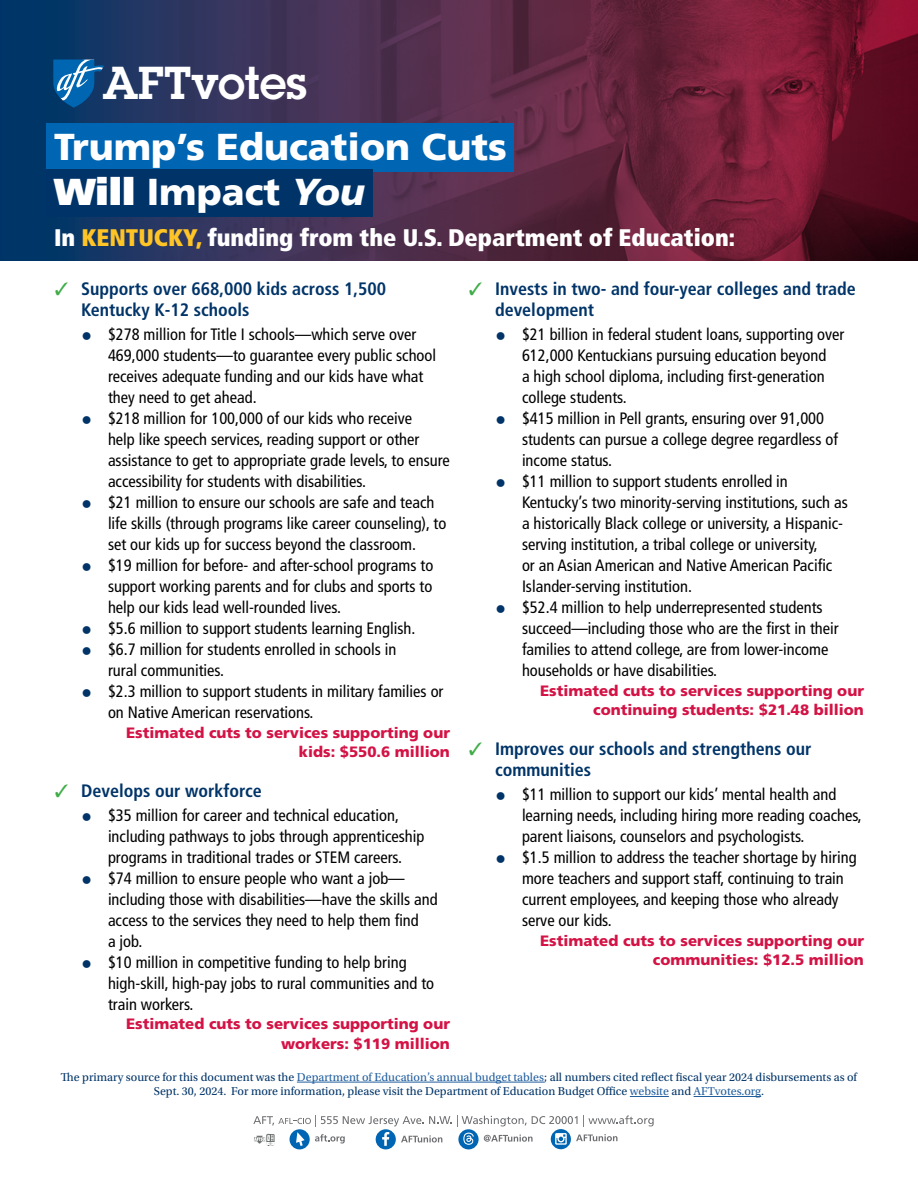
<style>
.page{position:relative;width:918px;height:1188px;background:#fff}
.page>*{position:absolute;margin:0;border:0;box-sizing:border-box;transform-origin:0 0}
.t1{font:600 45.15px "Lubalin Graph Std";color:#fff}
.t2{font:900 37.5px/45px "Frutiger LT Std";color:#fff}
.t3{font:900 condensed 24px "Frutiger LT Std";color:#fff}
.t4{font:700 condensed 18px/21.6px "Frutiger LT Std";color:#003468}
.t5{font:condensed 16.5px "Frutiger LT Std";color:#000}
.t6{font:900 15px/19.5px "Frutiger LT Std";color:#d31245;text-align:right}
.t7{font:12px/14.4px "Utopia Std";color:#003468;text-align:center}
.s1{font-style:inherit}
.s2{font-style:italic}
.s3{color:#ffc425}
.s4{color:#003468}
.s5{color:#215e9e}
</style>
<div class="page">
<hr style="left:297px;top:1082px;width:247px;height:1px;background:#215e9e">
<hr style="left:630px;top:1096px;width:39px;height:1px;background:#215e9e">
<hr style="left:694px;top:1096px;width:67px;height:1px;background:#215e9e">
<img style="left:0;top:0;width:918px;height:261px">
<svg style="left:53px;top:60px;width:51px;height:48px;background:#276ca4"></svg>
<div style="left:46px;top:124px;width:468px;height:48px;background:#0066b3"></div>
<div style="left:46px;top:169px;width:327px;height:48px;background:#003468"></div>
<div style="left:458px;top:1129px;width:21px;height:20px;background:#0066b3;border-radius:50%"></div>
<div style="left:551px;top:1129px;width:20px;height:20px;background:#0066b3;border-radius:50%"></div>
<div style="left:376px;top:1129px;width:20px;height:20px;background:#0066b3;border-radius:50%"></div>
<div style="left:290px;top:1129px;width:20px;height:20px;background:#0066b3;border-radius:50%"></div>
<svg style="left:253px;top:1115px;width:401px;height:31px"></svg>
<h1 class="t1" style="left:103px;top:53px;width:206px">AFTvotes</h1>
<h2 class="t2" style="left:104px;top:124px;width:404px;text-indent:-50px">Trump’s Education Cuts ll Impact You</h2>
<h2 class="t2" style="left:54px;top:169px;width:313px"><span class="s1">Will</span> Impact <span class="s2">You</span></h2>
<h3 class="t3" style="left:54px;top:223px;width:683px">In <span class="s3">KENTUCKY,</span> funding from the U.S. Department of Education:</h3>
<p class="t4" style="left:81px;top:278px;width:307px">Supports over 668,000 kids across 1,500<br>Kentucky K-12 schools</p>
<p class="t5" style="left:81px;top:325px;width:337px"><span class="s4">⚫</span> $278 million for Title I schools—which serve over</p>
<p class="t5" style="left:108px;top:346px;width:330px">469,000 students—to guarantee every public school</p>
<p class="t5" style="left:108px;top:367px;width:317px">receives adequate funding and our kids have what</p>
<p class="t5" style="left:108px;top:388px;width:150px">they need to get ahead.</p>
<p class="t5" style="left:81px;top:409px;width:333px"><span class="s4">⚫</span> $218 million for 100,000 of our kids who receive</p>
<p class="t5" style="left:108px;top:430px;width:313px">help like speech services, reading support or other</p>
<p class="t5" style="left:108px;top:451px;width:343px">assistance to get to appropriate grade levels, to ensure</p>
<p class="t5" style="left:108px;top:472px;width:260px">accessibility for students with disabilities.</p>
<p class="t5" style="left:81px;top:493px;width:355px"><span class="s4">⚫</span> $21 million to ensure our schools are safe and teach</p>
<p class="t5" style="left:108px;top:514px;width:340px">life skills (through programs like career counseling), to</p>
<p class="t5" style="left:108px;top:535px;width:310px">set our kids up for success beyond the classroom.</p>
<p class="t5" style="left:81px;top:556px;width:354px"><span class="s4">⚫</span> $19 million for before- and after-school programs to</p>
<p class="t5" style="left:108px;top:577px;width:326px">support working parents and for clubs and sports to</p>
<p class="t5" style="left:108px;top:598px;width:234px">help our kids lead well-rounded lives.</p>
<p class="t5" style="left:81px;top:619px;width:336px"><span class="s4">⚫</span> $5.6 million to support students learning English.</p>
<p class="t5" style="left:81px;top:640px;width:317px"><span class="s4">⚫</span> $6.7 million for students enrolled in schools in</p>
<p class="t5" style="left:108px;top:661px;width:118px">rural communities.</p>
<p class="t5" style="left:81px;top:682px;width:364px"><span class="s4">⚫</span> $2.3 million to support students in military families or</p>
<p class="t5" style="left:108px;top:703px;width:207px">on Native American reservations.</p>
<p class="t6" style="left:126px;top:723px;width:325px">Estimated cuts to services supporting our kids: $550.6 million</p>
<p class="t4" style="left:81px;top:780px;width:182px">Develops our workforce</p>
<p class="t5" style="left:81px;top:805px;width:320px"><span class="s4">⚫</span> $35 million for career and technical education,</p>
<p class="t5" style="left:108px;top:826px;width:318px">including pathways to jobs through apprenticeship</p>
<p class="t5" style="left:108px;top:847px;width:296px">programs in traditional trades or STEM careers.</p>
<p class="t5" style="left:81px;top:868px;width:325px"><span class="s4">⚫</span> $74 million to ensure people who want a job—</p>
<p class="t5" style="left:108px;top:889px;width:331px">including those with disabilities—have the skills and</p>
<p class="t5" style="left:108px;top:910px;width:312px">access to the services they need to help them find</p>
<p class="t5" style="left:108px;top:931px;width:36px">a job.</p>
<p class="t5" style="left:81px;top:953px;width:327px"><span class="s4">⚫</span> $10 million in competitive funding to help bring</p>
<p class="t5" style="left:108px;top:974px;width:328px">high-skill, high-pay jobs to rural communities and to</p>
<p class="t5" style="left:108px;top:995px;width:87px">train workers.</p>
<p class="t6" style="left:126px;top:1014px;width:325px">Estimated cuts to services supporting our workers: $119 million</p>
<p class="t4" style="left:495px;top:278px;width:362px">Invests in two- and four-year colleges and trade development</p>
<p class="t5" style="left:495px;top:325px;width:351px"><span class="s4">⚫</span> $21 billion in federal student loans, supporting over</p>
<p class="t5" style="left:522px;top:346px;width:306px">612,000 Kentuckians pursuing education beyond</p>
<p class="t5" style="left:522px;top:367px;width:304px">a high school diploma, including first-generation</p>
<p class="t5" style="left:522px;top:388px;width:106px">college students.</p>
<p class="t5" style="left:495px;top:409px;width:331px"><span class="s4">⚫</span> $415 million in Pell grants, ensuring over 91,000</p>
<p class="t5" style="left:522px;top:430px;width:318px">students can pursue a college degree regardless of</p>
<p class="t5" style="left:522px;top:451px;width:92px">income status.</p>
<p class="t5" style="left:495px;top:472px;width:294px"><span class="s4">⚫</span> $11 million to support students enrolled in</p>
<p class="t5" style="left:522px;top:493px;width:327px">Kentucky’s two minority-serving institutions, such as</p>
<p class="t5" style="left:522px;top:514px;width:322px">a historically Black college or university, a Hispanic-</p>
<p class="t5" style="left:522px;top:535px;width:297px">serving institution, a tribal college or university,</p>
<p class="t5" style="left:522px;top:556px;width:312px">or an Asian American and Native American Pacific</p>
<p class="t5" style="left:522px;top:577px;width:172px">Islander-serving institution.</p>
<p class="t5" style="left:495px;top:598px;width:329px"><span class="s4">⚫</span> $52.4 million to help underrepresented students</p>
<p class="t5" style="left:522px;top:619px;width:318px">succeed—including those who are the first in their</p>
<p class="t5" style="left:522px;top:640px;width:308px">families to attend college, are from lower-income</p>
<p class="t5" style="left:522px;top:661px;width:197px">households or have disabilities.</p>
<p class="t6" style="left:540px;top:681px;width:325px">Estimated cuts to services supporting our continuing students: $21.48 billion</p>
<p class="t4" style="left:495px;top:738px;width:318px">Improves our schools and strengthens our communities</p>
<p class="t5" style="left:495px;top:785px;width:343px"><span class="s4">⚫</span> $11 million to support our kids’ mental health and</p>
<p class="t5" style="left:522px;top:806px;width:341px">learning needs, including hiring more reading coaches,</p>
<p class="t5" style="left:522px;top:827px;width:284px">parent liaisons, counselors and psychologists.</p>
<p class="t5" style="left:495px;top:848px;width:363px"><span class="s4">⚫</span> $1.5 million to address the teacher shortage by hiring</p>
<p class="t5" style="left:522px;top:869px;width:323px">more teachers and support staff, continuing to train</p>
<p class="t5" style="left:522px;top:890px;width:318px">current employees, and keeping those who already</p>
<p class="t5" style="left:522px;top:911px;width:91px">serve our kids.</p>
<p class="t6" style="left:540px;top:931px;width:325px">Estimated cuts to services supporting our communities: $12.5 million</p>
<p class="t7" style="left:61px;top:1070px;width:798px">The primary source for this document was the <span class="s5">Department of Education’s annual budget tables</span>; all numbers cited reflect fiscal year 2024 disbursements as of<br>Sept. 30, 2024. For more information, please visit the Department of Education Budget Office <span class="s5">website</span> and <span class="s5">AFTvotes.org</span>.</p>
</div>
